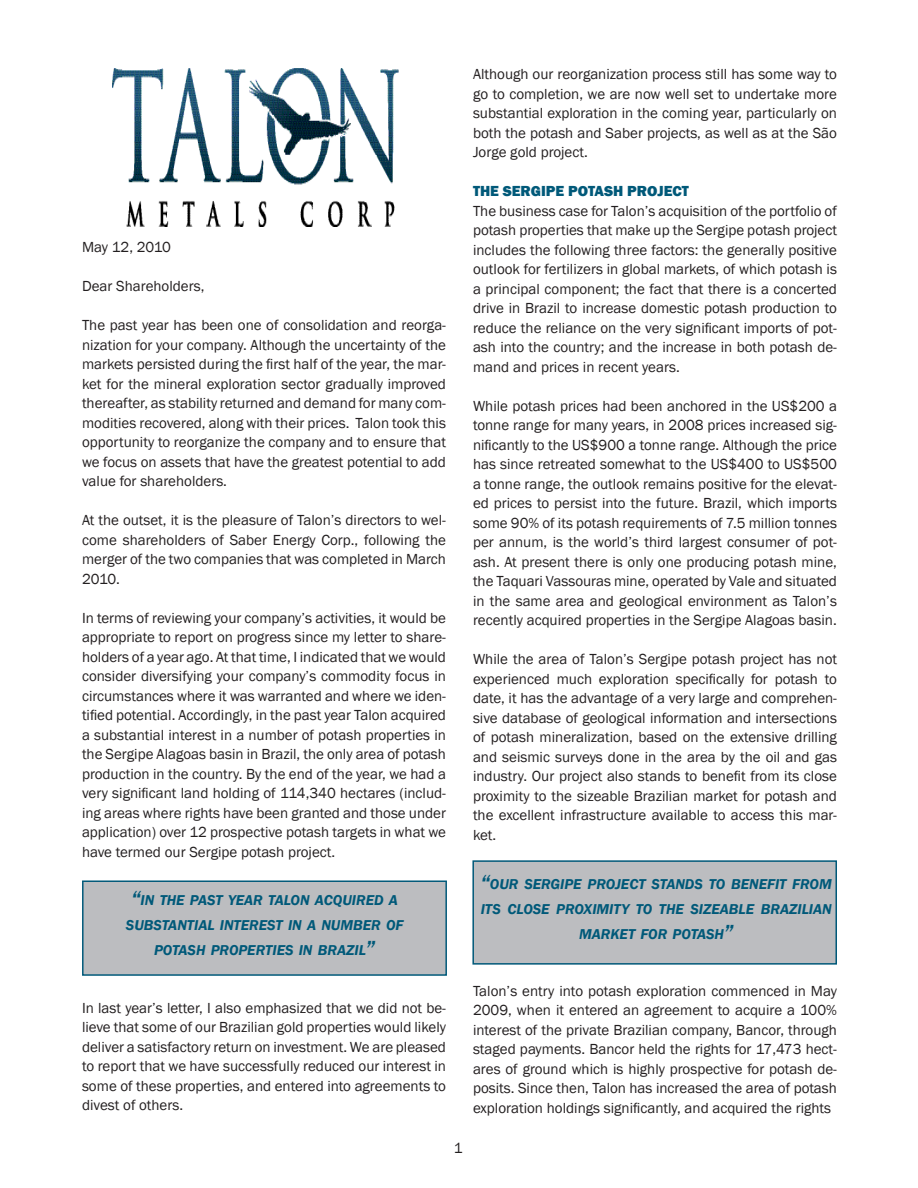
<style>
.page{position:relative;width:918px;height:1188px;background:#fff}
.page>*{position:absolute;margin:0;border:0;box-sizing:border-box;transform-origin:0 0}
.t1{font:15px/19.5px "Franklin Gothic";color:#231f20;text-align:justify}
.t2{font:800 15px "Franklin Gothic";color:#005979}
.t3{font:italic 600 14.7px/25.2px "Franklin Gothic";color:#005979;text-align:center}
.s1{font-size:21px}
</style>
<div class="page">
<img style="left:113px;top:69px;width:285px;height:157px">
<div style="left:82px;top:880px;width:365px;height:96px;background:#bcbdc0;border:2px solid #025a7a"></div>
<div style="left:473px;top:861px;width:363px;height:103px;background:#bcbdc0"></div>
<div style="left:472px;top:860px;width:365px;height:105px;border:2px solid #005979"></div>
<p class="t1" style="left:82px;top:238px;width:90px">May 12, 2010</p>
<p class="t1" style="left:82px;top:277px;width:124px">Dear Shareholders,</p>
<p class="t1" style="left:82px;top:316px;width:366px">The past year has been one of consolidation and reorga&shy;nization for your company. Although the uncertainty of the markets persisted during the first half of the year, the mar&shy;ket for the mineral exploration sector gradually improved thereafter, as stability returned and demand for many com&shy;modities recovered, along with their prices. Talon took this opportunity to reorganize the company and to ensure that we focus on assets that have the greatest potential to add value for shareholders.</p>
<p class="t1" style="left:82px;top:511px;width:365px">At the outset, it is the pleasure of Talon’s directors to wel&shy;come shareholders of Saber Energy Corp., following the merger of the two companies that was completed in March 2010.</p>
<p class="t1" style="left:82px;top:608px;width:366px">In terms of reviewing your company’s activities, it would be appropriate to report on progress since my letter to share&shy;holders of a year ago. At that time, I indicated that we would consider diversifying your company’s commodity focus in circumstances where it was warranted and where we iden&shy;tified potential. Accordingly, in the past year Talon acquired a substantial interest in a number of potash properties in the Sergipe Alagoas basin in Brazil, the only area of potash production in the country. By the end of the year, we had a very significant land holding of 114,340 hectares (includ&shy;ing areas where rights have been granted and those under application) over 12 prospective potash targets in what we have termed our Sergipe potash project.</p>
<p class="t3" style="left:131px;top:887px;width:268px"><span class="s1">“</span>IN THE PAST YEAR TALON ACQUIRED A</p>
<p class="t3" style="left:126px;top:912px;width:279px">SUBSTANTIAL INTEREST IN A NUMBER OF</p>
<p class="t3" style="left:154px;top:938px;width:223px">POTASH PROPERTIES IN BRAZIL<span class="s1">”</span></p>
<p class="t1" style="left:473px;top:65px;width:366px">Although our reorganization process still has some way to go to completion, we are now well set to undertake more substantial exploration in the coming year, particularly on both the potash and Saber projects, as well as at the São Jorge gold project.</p>
<p class="t2" style="left:473px;top:181px;width:217px">THE SERGIPE POTASH PROJECT</p>
<p class="t1" style="left:473px;top:201px;width:366px">The business case for Talon’s acquisition of the portfolio of potash properties that make up the Sergipe potash project includes the following three factors: the generally positive outlook for fertilizers in global markets, of which potash is a principal component; the fact that there is a concerted drive in Brazil to increase domestic potash production to reduce the reliance on the very significant imports of pot&shy;ash into the country; and the increase in both potash de&shy;mand and prices in recent years.</p>
<p class="t1" style="left:473px;top:396px;width:365px">While potash prices had been anchored in the US$200 a tonne range for many years, in 2008 prices increased sig&shy;nificantly to the US$900 a tonne range. Although the price has since retreated somewhat to the US$400 to US$500 a tonne range, the outlook remains positive for the elevat&shy;ed prices to persist into the future. Brazil, which imports some 90% of its potash requirements of 7.5 million tonnes per annum, is the world’s third largest consumer of pot&shy;ash. At present there is only one producing potash mine, the Taquari Vassouras mine, operated by Vale and situated in the same area and geological environment as Talon’s recently acquired properties in the Sergipe Alagoas basin.</p>
<p class="t1" style="left:473px;top:650px;width:365px">While the area of Talon’s Sergipe potash project has not experienced much exploration specifically for potash to date, it has the advantage of a very large and comprehen&shy;sive database of geological information and intersections of potash mineralization, based on the extensive drilling and seismic surveys done in the area by the oil and gas industry. Our project also stands to benefit from its close proximity to the sizeable Brazilian market for potash and the excellent infrastructure available to access this mar&shy;ket.</p>
<p class="t3" style="left:481px;top:871px;width:353px"><span class="s1">“</span>OUR SERGIPE PROJECT STANDS TO BENEFIT FROM<br>ITS CLOSE PROXIMITY TO THE SIZEABLE BRAZILIAN<br>MARKET FOR POTASH<span class="s1">”</span></p>
<p class="t1" style="left:82px;top:998px;width:365px">In last year’s letter, I also emphasized that we did not be&shy;lieve that some of our Brazilian gold properties would likely deliver a satisfactory return on investment. We are pleased to report that we have successfully reduced our interest in some of these properties, and entered into agreements to divest of others.</p>
<p class="t1" style="left:473px;top:981px;width:365px">Talon’s entry into potash exploration commenced in May 2009, when it entered an agreement to acquire a 100% interest of the private Brazilian company, Bancor, through staged payments. Bancor held the rights for 17,473 hect&shy;ares of ground which is highly prospective for potash de&shy;posits. Since then, Talon has increased the area of potash exploration holdings significantly, and acquired the rights</p>
<p class="t1" style="left:454px;top:1139px;width:10px">1</p>
</div>
